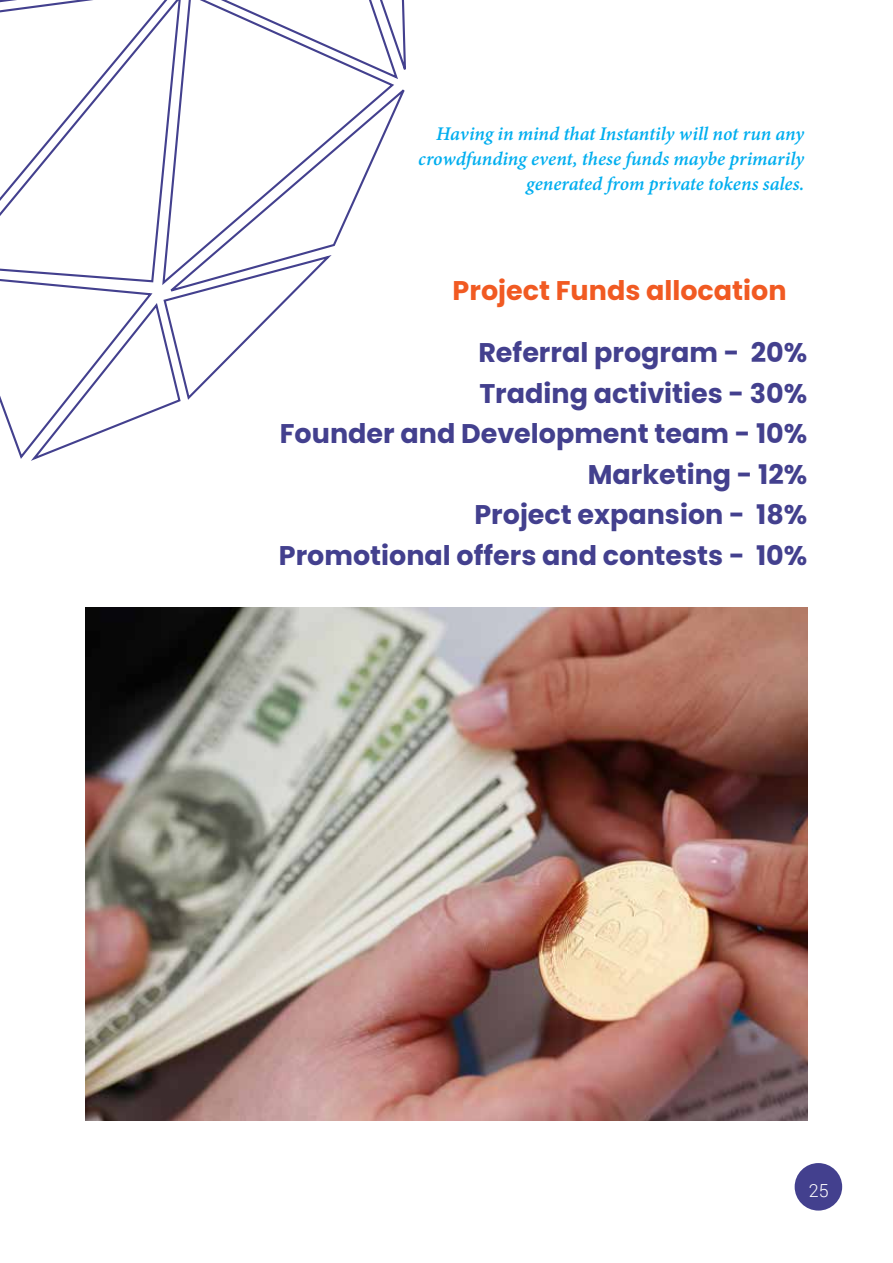
<style>
.page{position:relative;width:893px;height:1263px;background:#fff}
.page>*{position:absolute;margin:0;border:0;box-sizing:border-box;transform-origin:0 0}
.t1{font:700 27px/40.5px "Poppins";color:#43408e;text-align:right}
.t2{font:700 27px "Poppins";color:#f15a22}
.t3{font:italic 700 21px/25.2px "Adobe Devanagari";letter-spacing:-.005em;color:#00aeef;text-align:right}
.t4{font:300 18px "Roboto";color:#fff}
</style>
<div class="page">
<div style="left:795px;top:1163px;width:47px;height:47px;background:#43408e;border-radius:50%"></div>
<svg style="left:0;top:0;width:183px;height:253px"></svg>
<svg style="left:168px;top:82px;width:237px;height:171px"></svg>
<svg style="left:189px;top:0;width:217px;height:81px"></svg>
<svg style="left:0;top:253px;width:332px;height:208px"></svg>
<img style="left:85px;top:608px;width:723px;height:513px">
<p class="t3" style="left:418px;top:123px;width:387px">Having in mind that Instantily will not run any crowdfunding event, these funds maybe primarily generated from private tokens sales.</p>
<p class="t2" style="left:453px;top:275px;width:335px">Project Funds allocation</p>
<p class="t1" style="left:279px;top:332px;width:530px">Referral program - 20%<br>Trading activities - 30%<br>Founder and Development team - 10%<br>Marketing - 12%<br>Project expansion - 18%<br>Promotional offers and contests - 10%</p>
<p class="t4" style="left:809px;top:1178px;width:21px">25</p>
</div>
